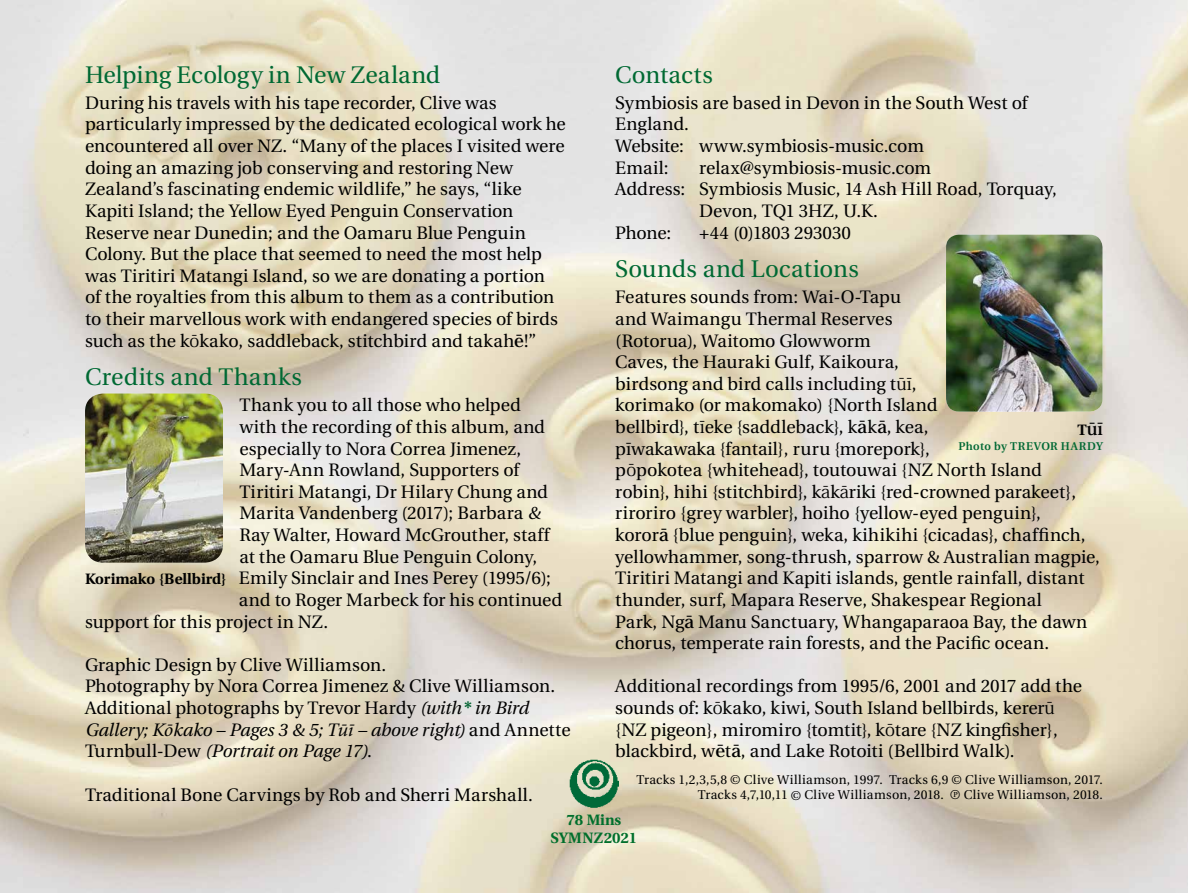
<style>
.page{position:relative;width:1188px;height:893px;background:#fff}
.page>*{position:absolute;margin:0;border:0;box-sizing:border-box;transform-origin:0 0}
.t1{font:24px "Utopia";letter-spacing:.005em;color:#006933}
.t2{font:24px "Utopia";letter-spacing:.025em;color:#006933}
.t3{font:18px/21.6px "Utopia";color:#000}
.t4{font:700 18px "Koz Min Pr 6 N";color:#000}
.t5{font:700 15px "Utopia";color:#000}
.t6{font:700 15px/18px "Utopia";color:#006f2c;text-align:center}
.t7{font:12.75px/15.3px "Utopia";letter-spacing:.02em;color:#000;text-align:right}
.t8{font:600 11.25px "Utopia";letter-spacing:.04em;color:#006833}
.s1{font-family:"Koz Min Pr 6 N"}
.s2{font-family:"Koz Min Pr 6 N";font-weight:700}
.s3{font-style:italic}
.s4{font-weight:700;color:#006230}
.s5{font-family:"Minion Pro";font-style:italic;font-size:19.5px}
.s6{font-family:"Koz Min Pr 6 N";font-weight:500}
.s7{font-family:"Utopia";font-size:15px}
.s8{font-family:"Sabon PC"}
</style>
<div class="page">
<img style="left:0;top:0;width:1188px;height:892px">
<img style="left:570px;top:759px;width:48px;height:50px">
<img style="left:85px;top:393px;width:138px;height:169px">
<img style="left:946px;top:234px;width:157px;height:177px">
<h1 class="t1" style="left:85px;top:61px;width:357px">Helping Ecology in New Zealand</h1>
<p class="t3" style="left:85px;top:92px;width:482px">During his travels with his tape recorder, Clive was particularly impressed by the dedicated ecological work he encountered all over NZ. “Many of the places I visited were doing an amazing job conserving and restoring New Zealand’s fascinating endemic wildlife,” he says, “like Kapiti Island; the Yellow Eyed Penguin Conservation Reserve near Dunedin; and the Oamaru Blue Penguin Colony. But the place that seemed to need the most help was Tiritiri Matangi Island, so we are donating a portion<br>of the royalties from this album to them as a contribution to their marvellous work with endangered species of birds such as the k<span class="s1">ō</span>kako, saddleback, stitchbird and takah<span class="s2">ē</span>!”</p>
<h1 class="t2" style="left:85px;top:364px;width:218px">Credits and Thanks</h1>
<p class="t3" style="left:239px;top:395px;width:283px">Thank you to all those who helped</p>
<p class="t3" style="left:239px;top:416px;width:307px">with the recording of this album, and</p>
<p class="t3" style="left:239px;top:438px;width:283px">especially to Nora Correa Jimenez,</p>
<p class="t3" style="left:239px;top:459px;width:281px">Mary-Ann Rowland, Supporters of</p>
<p class="t3" style="left:239px;top:481px;width:310px">Tiritiri Matangi, Dr Hilary Chung and</p>
<p class="t3" style="left:239px;top:503px;width:303px">Marita Vandenberg (2017); Barbara <span class="s3">&amp;</span></p>
<p class="t3" style="left:239px;top:524px;width:312px">Ray Walter, Howard McGrouther, staff</p>
<p class="t3" style="left:239px;top:546px;width:299px">at the Oamaru Blue Penguin Colony,</p>
<p class="t3" style="left:239px;top:567px;width:313px">Emily Sinclair and Ines Perey (1995/6);</p>
<p class="t3" style="left:239px;top:589px;width:325px">and to Roger Marbeck for his continued</p>
<p class="t3" style="left:85px;top:611px;width:245px">support for this project in NZ.</p>
<p class="t3" style="left:85px;top:654px;width:487px">Graphic Design by Clive Williamson.<br>Photography by Nora Correa Jimenez &amp; Clive Williamson.<br>Additional photographs by Trevor Hardy <span class="s3">(with</span> <span class="s4">*</span> <span class="s3">in Bird Gallery; K</span><span class="s5">ō</span><span class="s3">kako – Pages 3 &amp; 5; T</span><span class="s5">ūī</span> <span class="s3">– above right)</span> and Annette Turnbull-Dew <span class="s3">(Portrait on Page 17)</span>.</p>
<p class="t3" style="left:85px;top:784px;width:449px">Traditional Bone Carvings by Rob and Sherri Marshall.</p>
<p class="t5" style="left:85px;top:570px;width:143px">Korimako {Bellbird}</p>
<h1 class="t1" style="left:615px;top:61px;width:99px">Contacts</h1>
<p class="t3" style="left:615px;top:92px;width:414px">Symbiosis are based in Devon in the South West of<br>England.<br>Website: www.symbiosis-music.com<br>Email:</p>
<p class="t3" style="left:699px;top:157px;width:233px">relax@symbiosis-music.com</p>
<p class="t3" style="left:615px;top:179px;width:443px">Address: Symbiosis Music, 14 Ash Hill Road, Torquay,</p>
<p class="t3" style="left:699px;top:200px;width:180px">Devon, TQ1 3HZ, U.K.</p>
<p class="t3" style="left:615px;top:222px;width:58px">Phone:</p>
<p class="t3" style="left:699px;top:222px;width:153px">+44 (0)1803 293030</p>
<h1 class="t1" style="left:615px;top:256px;width:245px">Sounds and Locations</h1>
<p class="t3" style="left:615px;top:287px;width:486px">Features sounds from: Wai-O-Tapu<br>and Waimangu Thermal Reserves<br>(Rotorua), Waitomo Glowworm<br>Caves, the Hauraki Gulf, Kaikoura,<br>birdsong and bird calls including t<span class="s1">ūī</span>,<br>korimako (or makomako) {North Island<br>bellbird}, t<span class="s1">ī</span>eke {saddleback}, k<span class="s2">ā</span>k<span class="s2">ā</span>, kea,<br>p<span class="s6">ī</span>wakawaka {fantail}, ruru {morepork},<br>p<span class="s1">ō</span>pokotea {whitehead}, toutouwai {NZ North Island robin}, hihi {stitchbird}, k<span class="s1">ā</span>k<span class="s1">ā</span>riki {red-crowned parakeet}, riroriro {grey warbler}, hoiho {yellow-eyed penguin},<br>koror<span class="s2">ā</span> {blue penguin}, weka, kihikihi {cicadas}, chaffinch, yellowhammer, song-thrush, sparrow &amp; Australian magpie, Tiritiri Matangi and Kapiti islands, gentle rainfall, distant thunder, surf, Mapara Reserve, Shakespear Regional<br>Park, Ng<span class="s2">ā</span> Manu Sanctuary, Whangaparaoa Bay, the dawn chorus, temperate rain forests, and the Pacific ocean.</p>
<p class="t3" style="left:615px;top:675px;width:468px">Additional recordings from 1995/6, 2001 and 2017 add the sounds of: k<span class="s1">ō</span>kako, kiwi, South Island bellbirds, kerer<span class="s1">ū </span>{NZ pigeon}, miromiro {tomtit}, k<span class="s1">ō</span>tare {NZ kingfisher}, blackbird, w<span class="s2">ē</span>t<span class="s2">ā</span>, and Lake Rotoiti (Bellbird Walk).</p>
<p class="t4" style="left:1077px;top:418px;width:27px"><span class="s7">T</span>ūī</p>
<p class="t8" style="left:958px;top:440px;width:146px">PHOTO BY TREVOR HARDY</p>
<p class="t7" style="left:636px;top:772px;width:468px">Tracks 1,2,3,5,8 © Clive Williamson, 1997. Tracks 6,9 © Clive Williamson, 2017.<br>Tracks 4,7,10,11 © Clive Williamson, 2018. <span class="s8">®</span> Clive Williamson, 2018.</p>
<p class="t6" style="left:550px;top:810px;width:88px">78 Mins<br>SYMNZ2021</p>
</div>
